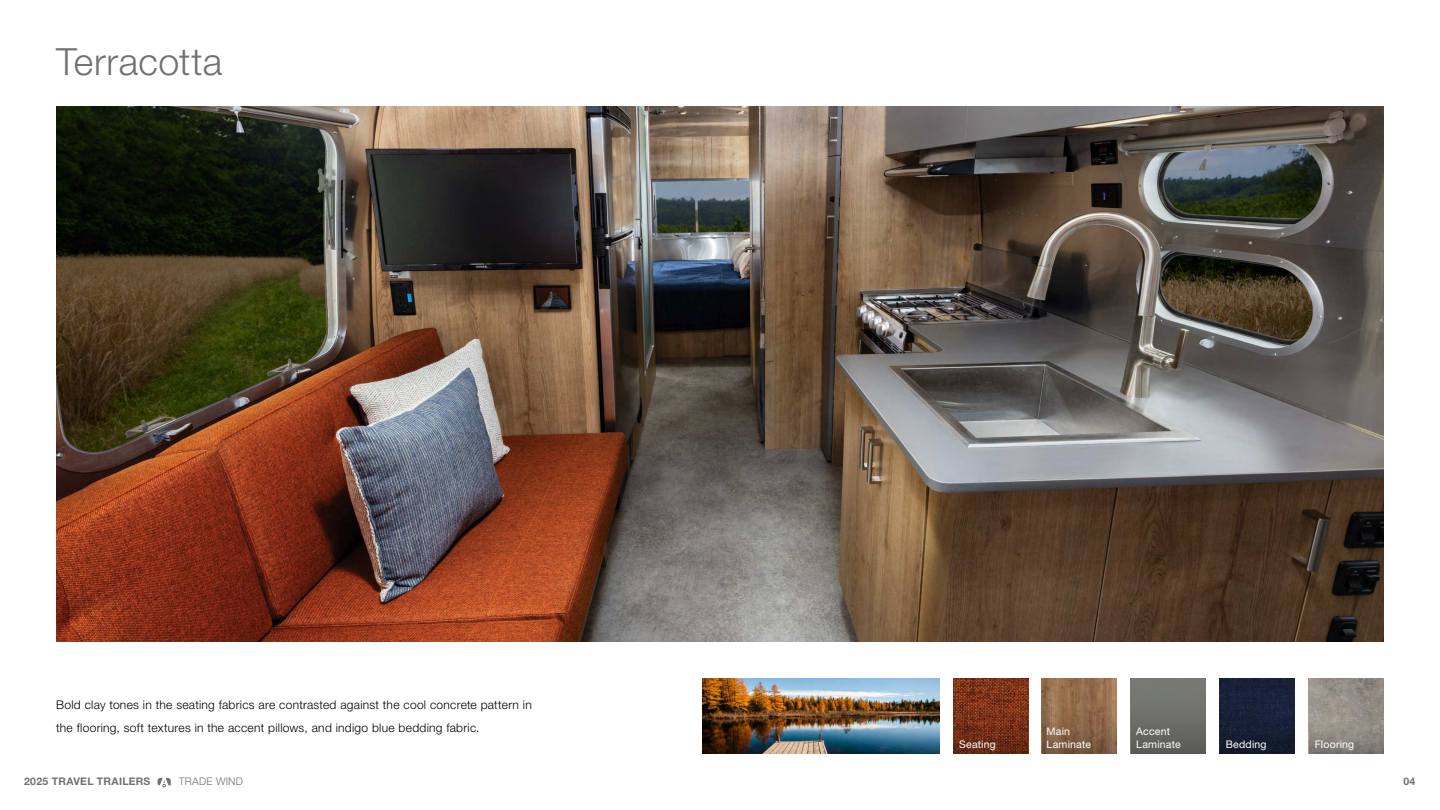
<style>
.page{position:relative;width:1440px;height:810px;background:#fff}
.page>*{position:absolute;margin:0;border:0;box-sizing:border-box;transform-origin:0 0}
.t1{font:300 37.5px "Helvetica Neue LT Std";letter-spacing:.01em;color:#727272}
.t2{font:300 12px/22.5px "Helvetica Neue LT Std";letter-spacing:.02em;color:#000}
.t3{font:10.5px/12.6px "Helvetica Neue LT Std";letter-spacing:.02em;color:#fff}
.t4{font:700 10.5px "Helvetica Neue LT Std";letter-spacing:.03em;color:#727272}
.t5{font:300 10.5px "Helvetica Neue LT Std";letter-spacing:.02em;color:#727272}
</style>
<div class="page">
<img style="left:56px;top:106px;width:1328px;height:535px">
<svg style="left:158px;top:778px;width:14px;height:9px"></svg>
<img style="left:1042px;top:679px;width:75px;height:25px">
<svg style="left:1042px;top:704px;width:75px;height:50px;background:#876447"></svg>
<div style="left:1131px;top:686px;width:75px;height:68px;background:linear-gradient(to bottom,#7b7d77,#5b5d59)"></div>
<div style="left:1220px;top:679px;width:75px;height:32px;background:#182239"></div>
<div style="left:1220px;top:711px;width:75px;height:43px;background:#161e34"></div>
<img style="left:1309px;top:679px;width:75px;height:25px">
<svg style="left:1309px;top:704px;width:75px;height:50px;background:#908a82"></svg>
<img style="left:703px;top:679px;width:236px;height:75px">
<img style="left:953px;top:679px;width:75px;height:25px">
<svg style="left:953px;top:704px;width:75px;height:50px;background:#722e17"></svg>
<h1 class="t1" style="left:56px;top:47px;width:168px">Terracotta</h1>
<p class="t2" style="left:56px;top:695px;width:477px">Bold clay tones in the seating fabrics are contrasted against the cool concrete pattern in the flooring, soft textures in the accent pillows, and indigo blue bedding fabric.</p>
<p class="t4" style="left:24px;top:778px;width:128px">2025 TRAVEL TRAILERS</p>
<p class="t5" style="left:179px;top:778px;width:66px">TRADE WIND</p>
<p class="t3" style="left:1046px;top:726px;width:25px">Main</p>
<p class="t3" style="left:1136px;top:726px;width:46px">Accent<br>Laminate</p>
<p class="t3" style="left:959px;top:739px;width:38px">Seating</p>
<p class="t3" style="left:1046px;top:739px;width:46px">Laminate</p>
<p class="t3" style="left:1226px;top:739px;width:42px">Bedding</p>
<p class="t3" style="left:1315px;top:739px;width:41px">Flooring</p>
<p class="t4" style="left:1403px;top:778px;width:14px">04</p>
</div>
